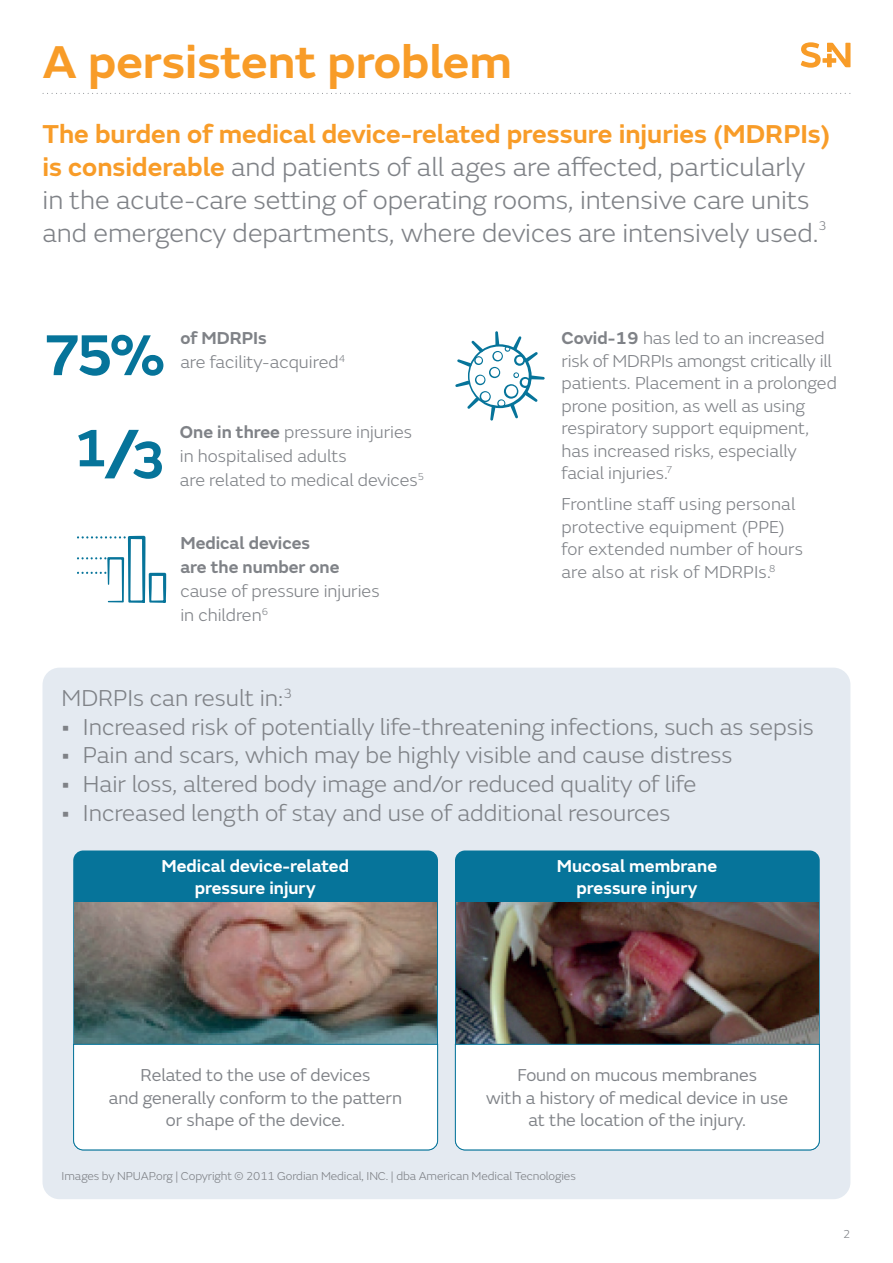
<style>
.page{position:relative;width:893px;height:1263px;background:#fff}
.page>*{position:absolute;margin:0;border:0;box-sizing:border-box;transform-origin:0 0}
.Paragraph_Style_1{font:600 73.2px "SN Emeric";color:#06749a}
.Paragraph_Style_1-2{font:600 60px "SN Emeric";color:#06749a}
.Paragraph_Style_1-3{font:600 54.9px "SN Emeric";color:#06749a}
.t1{font:600 48px "SN Emeric";color:#f89c28}
.t2{font:300 27px/33px "SN Emeric";color:#7f8287}
.t3{font:300 24px "SN Emeric";color:#7f8287}
.Paragraph_Style_1-4{font:300 18px/22.5px "SN Emeric";color:#7f8287}
.main_text{font:18px/22.5px "SN Emeric";color:#7f8287;text-align:center}
.t4{font:600 18px/22.5px "SN Emeric";color:#fff;text-align:center}
.t5{font:300 12px "SN Emeric";letter-spacing:-.01em;color:#7f8287}
.t6{font:300 10.5px "SN Emeric";color:#7f8287}
.s1{font-weight:600;color:#f89c28}
.s2{font-weight:600}
.s3{font-family:"SN Emeric Core";font-weight:400}
</style>
<div class="page">
<div style="left:43px;top:668px;width:807px;height:531px;background:#e4eaf1;border-radius:17px"></div>
<div style="left:73px;top:850px;width:365px;height:300px;background:#06749a;border-radius:10px"></div>
<img style="left:74px;top:902px;width:363px;height:142px">
<div style="left:73px;top:1044px;width:365px;height:107px;background:#fff"></div>
<div style="left:455px;top:850px;width:365px;height:300px;background:#06749a;border-radius:10px"></div>
<img style="left:456px;top:902px;width:363px;height:142px">
<div style="left:455px;top:1044px;width:365px;height:107px;background:#fff"></div>
<svg style="left:455px;top:331px;width:90px;height:90px"></svg>
<svg style="left:78px;top:536px;width:88px;height:67px"></svg>
<svg style="left:43px;top:93px;width:808px;height:1px"></svg>
<svg style="left:801px;top:43px;width:20px;height:25px"></svg>
<div style="left:822px;top:58px;width:14px;height:5px;background:#f89c28"></div>
<svg style="left:827px;top:43px;width:23px;height:24px"></svg>
<p class="t1" style="left:43px;top:31px;width:471px">A persistent problem</p>
<p class="t2" style="left:43px;top:117px;width:789px"><span class="s1">The burden of medical device-related pressure injuries (MDRPIs) is considerable</span> and patients of all ages are affected, particularly in the acute-care setting of operating rooms, intensive care units and emergency departments, where devices are intensively used.<sup>3</sup></p>
<p class="Paragraph_Style_1-2" style="left:43px;top:317px;width:125px">75%</p>
<p class="Paragraph_Style_1-4" style="left:180px;top:326px;width:160px;line-height:24px"><span class="s2">of MDRPIs<br></span>are facility-acquired</p>
<p class="t6" style="left:339px;top:353px;width:8px">4</p>
<p class="Paragraph_Style_1-3" style="left:73px;top:413px;width:37px">1</p>
<p class="Paragraph_Style_1" style="left:104px;top:407px;width:36px">/</p>
<p class="Paragraph_Style_1-3" style="left:130px;top:425px;width:37px">3</p>
<p class="Paragraph_Style_1-4" style="left:180px;top:420px;width:239px;line-height:24px"><span class="s2">One in three</span> pressure injuries in hospitalised adults<br>are related to medical devices</p>
<p class="t6" style="left:418px;top:470px;width:8px">5</p>
<p class="Paragraph_Style_1-4" style="left:180px;top:531px;width:201px;line-height:24px"><span class="s2">Medical devices<br>are the number one </span>cause of pressure injuries in children<sup>6</sup></p>
<p class="Paragraph_Style_1-4" style="left:561px;top:327px;width:277px"><span class="s2">Covid-19</span> has led to an increased risk of MDRPIs amongst critically ill patients. Placement in a prolonged prone position, as well as using respiratory support equipment, has increased risks, especially facial injuries.<sup>7</sup></p>
<p class="Paragraph_Style_1-4" style="left:561px;top:493px;width:243px">Frontline staff using personal protective equipment (PPE) for extended number of hours are also at risk of MDRPIs.<sup>8</sup></p>
<p class="t3" style="left:62px;top:683px;width:232px">MDRPIs can result in:<sup>3</sup></p>
<p class="t3" style="left:62px;top:712px;width:754px"><span class="s3">•</span> Increased risk of potentially life-threatening infections, such as sepsis</p>
<p class="t3" style="left:62px;top:741px;width:672px"><span class="s3">•</span> Pain and scars, which may be highly visible and cause distress</p>
<p class="t3" style="left:62px;top:770px;width:636px"><span class="s3">•</span> Hair loss, altered body image and/or reduced quality of life</p>
<p class="t3" style="left:62px;top:798px;width:610px"><span class="s3">•</span> Increased length of stay and use of additional resources</p>
<p class="t4" style="left:161px;top:854px;width:189px">Medical device-related pressure injury</p>
<p class="t4" style="left:557px;top:854px;width:162px">Mucosal membrane pressure injury</p>
<p class="main_text" style="left:109px;top:1064px;width:295px">Related to the use of devices<br>and generally conform to the pattern or shape of the device.</p>
<p class="main_text" style="left:486px;top:1064px;width:303px">Found on mucous membranes<br>with a history of medical device in use at the location of the injury.</p>
<p class="t5" style="left:62px;top:1169px;width:516px">Images by NPUAP.org | Copyright © 2011 Gordian Medical, INC. | dba American Medical Tecnologies</p>
<p class="t5" style="left:843px;top:1226px;width:9px">2</p>
</div>
